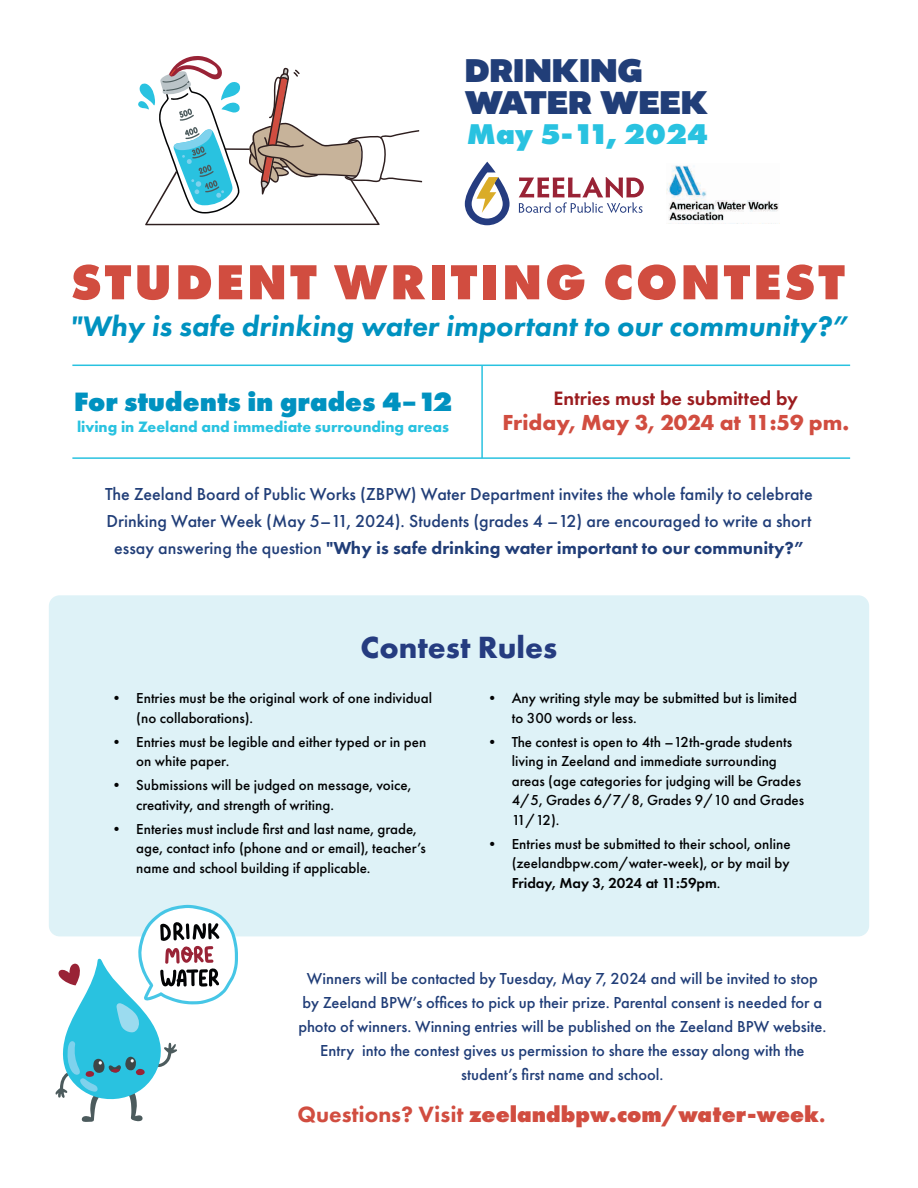
<style>
.page{position:relative;width:918px;height:1188px;background:#fff}
.page>*{position:absolute;margin:0;border:0;box-sizing:border-box;transform-origin:0 0}
.t1{font:800 51.15px "Futura PT";letter-spacing:.05em;color:#d14d40}
.t2{font:900 34.65px/32.2px "Altivo";color:#213e78}
.t3{font:700 31.8px "Futura PT";color:#253c80}
.t4{font:800 29.7px "Futura PT";color:#29c2e0}
.t5{font:italic 800 29.25px "Futura PT";color:#0092c0}
.t6{font:800 27.6px "Futura PT";color:#0092c0}
.t7{font:800 22.95px "Futura PT";color:#d14d40}
.t8{font:700 22.5px "Futura PT";color:#d14d40}
.t9{font:600 20.1px "Futura PT";color:#9b1c1f}
.t10{font:500 18px/27px "Futura PT";color:#213e78;text-align:center}
.t11{font:500 16.5px/24px "Futura PT";color:#213e78;text-align:center}
.t12{font:700 15.6px "Futura PT";color:#29c2e0}
.t13{font:500 15px/19.5px "Futura PT";color:#020304}
.s1{font-weight:800}
.s2{font-weight:600}
.s3{font-style:inherit}
</style>
<div class="page">
<div style="left:49px;top:595px;width:820px;height:341px;background:#def2f7;border-radius:11px"></div>
<svg style="left:55px;top:905px;width:183px;height:217px"></svg>
<svg style="left:138px;top:56px;width:285px;height:169px"></svg>
<img style="left:666px;top:165px;width:113px;height:56px">
<svg style="left:519px;top:177px;width:125px;height:36px"></svg>
<svg style="left:465px;top:162px;width:45px;height:63px"></svg>
<hr style="left:72px;top:365px;width:778px;height:1px;background:#29c2e0">
<hr style="left:72px;top:457px;width:778px;height:2px;background:#29c2e0">
<hr style="left:481px;top:365px;width:2px;height:93px;background:#29c2e0">
<h2 class="t2" style="left:465px;top:56px;width:245px">DRINKING<br>WATER WEEK</h2>
<h3 class="t4" style="left:467px;top:115px;width:243px">May 5-11, 2024</h3>
<h1 class="t1" style="left:70px;top:250px;width:776px">STUDENT WRITING CONTEST</h1>
<h3 class="t5" style="left:70px;top:308px;width:779px">"Why is safe drinking water important to our community?”</h3>
<h3 class="t6" style="left:74px;top:384px;width:380px">For students in grades 4–12</h3>
<p class="t12" style="left:77px;top:417px;width:374px">living in Zeeland and immediate surrounding areas</p>
<h3 class="t9" style="left:554px;top:386px;width:246px">Entries must be submitted by</h3>
<h3 class="t8" style="left:502px;top:408px;width:348px">Friday, May 3, 2024 at 11:59 pm.</h3>
<p class="t10" style="left:105px;top:481px;width:709px">The Zeeland Board of Public Works (ZBPW) Water Department invites the whole family to celebrate<br>Drinking Water Week (May 5–11, 2024). Students (grades 4 –12) are encouraged to write a short essay answering the question <span class="s1">"Why is safe drinking water important to our community?”</span></p>
<h3 class="t3" style="left:361px;top:627px;width:198px">Contest Rules</h3>
<p class="t13" style="left:136px;top:689px;width:297px;text-indent:-27px">• Entries must be the original work of one individual (no collaborations).</p>
<p class="t13" style="left:136px;top:732px;width:292px;text-indent:-27px">• Entries must be legible and either typed or in pen on white paper.</p>
<p class="t13" style="left:136px;top:776px;width:277px;text-indent:-27px">• Submissions will be judged on message, voice, creativity, and strength of writing.</p>
<p class="t13" style="left:136px;top:819px;width:291px;text-indent:-27px">• Enteries must include first and last name, grade, age, contact info (phone and or email), teacher’s name and school building if applicable.</p>
<p class="t13" style="left:512px;top:688px;width:287px;text-indent:-27px">• Any writing style may be submitted but is limited to 300 words or less.</p>
<p class="t13" style="left:512px;top:732px;width:294px;text-indent:-27px">• The contest is open to 4th –12th-grade students living in Zeeland and immediate surrounding areas (age categories for judging will be Grades 4/5, Grades 6/7/8, Grades 9/10 and Grades 11/12).</p>
<p class="t13" style="left:512px;top:834px;width:280px;text-align:justify;text-indent:-27px">• Entries must be submitted to their school, online (zeelandbpw.com/water-week), or by mail by <span class="s2">Friday, May 3, 2024 at 11:59pm</span>.</p>
<p class="t11" style="left:298px;top:966px;width:530px">Winners will be contacted by Tuesday, May 7, 2024 and will be invited to stop by Zeeland BPW’s offices to pick up their prize. Parental consent is needed for a photo of winners. Winning entries will be published on the Zeeland BPW website.<br>Entry into the contest gives us permission to share the essay along with the student’s first name and school.</p>
<h3 class="t7" style="left:298px;top:1100px;width:529px"><span class="s3">Questions? Visit</span> zeelandbpw.com/water-week<span class="s3">.</span></h3>
</div>
